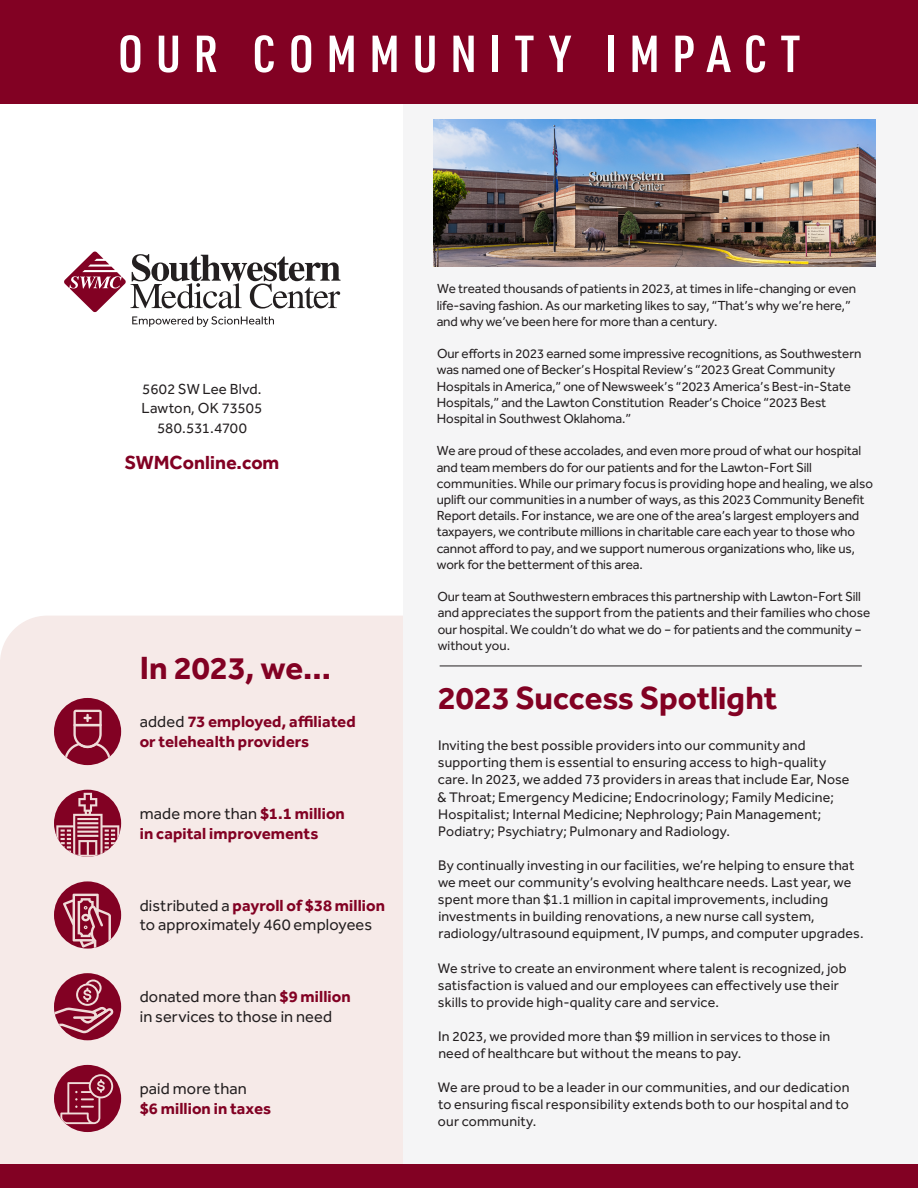
<style>
.page{position:relative;width:918px;height:1188px;background:#fff}
.page>*{position:absolute;margin:0;border:0;box-sizing:border-box;transform-origin:0 0}
.t1{font:600 51px "URWDIN Cond";letter-spacing:.245em;color:#fff}
.t2{font:700 33px "Effra CC";color:#820123}
.t3{font:700 19.5px "Effra CC";color:#820123}
.t4{font:16.5px/19.8px "Effra CC";letter-spacing:.005em;color:#231f20}
.t5{font:700 16.5px/19.8px "Effra CC";letter-spacing:.005em;color:#820123}
.t6{font:15px/19.5px "Effra CC";letter-spacing:.005em;color:#231f20;text-align:center}
.t7{font:14.25px/17.1px "Effra CC";letter-spacing:.015em;color:#231f20}
.t8{font:13.5px/16.2px "Effra CC";letter-spacing:-.01em;color:#231f20}
.s1{font-weight:400;color:#231f20}
.s2{font-weight:700;color:#820123}
</style>
<div class="page">
<div style="left:0;top:616px;width:403px;height:548px;background:#f6eae8"></div>
<div style="left:404px;top:104px;width:514px;height:1084px;background:#f5f5f6"></div>
<div style="left:0;top:0;width:918px;height:104px;background:#820123"></div>
<div style="left:0;top:1164px;width:918px;height:24px;background:#820123"></div>
<div style="left:54px;top:698px;width:67px;height:67px;background:#820123;border-radius:50%"></div>
<svg style="left:64px;top:710px;width:47px;height:55px"></svg>
<svg style="left:54px;top:790px;width:67px;height:67px"></svg>
<svg style="left:56px;top:793px;width:63px;height:64px;background:#af5b6e"></svg>
<div style="left:54px;top:881px;width:67px;height:68px;background:#820123;border-radius:50%"></div>
<svg style="left:63px;top:894px;width:48px;height:55px"></svg>
<div style="left:54px;top:973px;width:67px;height:67px;background:#820123;border-radius:50%"></div>
<svg style="left:54px;top:980px;width:60px;height:53px"></svg>
<div style="left:54px;top:1065px;width:67px;height:67px;background:#820123;border-radius:50%"></div>
<svg style="left:60px;top:1074px;width:53px;height:50px"></svg>
<hr style="left:440px;top:666px;width:422px;height:1px;background:#231f20">
<svg style="left:64px;top:251px;width:277px;height:76px"></svg>
<img style="left:434px;top:119px;width:442px;height:148px">
<p class="t1" style="left:118px;top:20px;width:684px">OUR COMMUNITY IMPACT</p>
<p class="t6" style="left:142px;top:380px;width:122px">5602 SW Lee Blvd.<br>Lawton, OK 73505<br>580.531.4700</p>
<p class="t3" style="left:125px;top:449px;width:156px">SWMConline.com</p>
<p class="t2" style="left:140px;top:646px;width:193px">In 2023, we...</p>
<p class="t5" style="left:140px;top:713px;width:217px"><span class="s1">added</span> 73 employed, affiliated or telehealth providers</p>
<p class="t4" style="left:140px;top:805px;width:207px">made more than <span class="s2">$1.1 million</span></p>
<p class="t5" style="left:140px;top:825px;width:180px">in capital improvements</p>
<p class="t4" style="left:140px;top:897px;width:247px">distributed a <span class="s2">payroll of $38 million </span>to approximately 460 employees</p>
<p class="t4" style="left:140px;top:989px;width:212px">donated more than <span class="s2">$9 million</span></p>
<p class="t4" style="left:140px;top:1008px;width:194px">in services to those in need</p>
<p class="t5" style="left:140px;top:1080px;width:133px"><span class="s1">paid more than<br></span>$6 million in taxes</p>
<p class="t8" style="left:437px;top:282px;width:421px">We treated thousands of patients in 2023, at times in life-changing or even life-saving fashion. As our marketing likes to say, “That’s why we’re here,” and why we’ve been here for more than a century.</p>
<p class="t8" style="left:437px;top:347px;width:426px">Our efforts in 2023 earned some impressive recognitions, as Southwestern was named one of Becker’s Hospital Review’s “2023 Great Community Hospitals in America,” one of Newsweek’s “2023 America’s Best-in-State Hospitals,” and the Lawton Constitution Reader’s Choice “2023 Best Hospital in Southwest Oklahoma.”</p>
<p class="t8" style="left:437px;top:444px;width:438px">We are proud of these accolades, and even more proud of what our hospital and team members do for our patients and for the Lawton-Fort Sill communities. While our primary focus is providing hope and healing, we also uplift our communities in a number of ways, as this 2023 Community Benefit Report details. For instance, we are one of the area’s largest employers and taxpayers, we contribute millions in charitable care each year to those who cannot afford to pay, and we support numerous organizations who, like us, work for the betterment of this area.</p>
<p class="t8" style="left:437px;top:590px;width:435px">Our team at Southwestern embraces this partnership with Lawton-Fort Sill and appreciates the support from the patients and their families who chose our hospital. We couldn’t do what we do ‒ for patients and the community ‒ without you.</p>
<p class="t2" style="left:438px;top:676px;width:341px">2023 Success Spotlight</p>
<p class="t7" style="left:437px;top:738px;width:414px">Inviting the best possible providers into our community and supporting them is essential to ensuring access to high-quality care. In 2023, we added 73 providers in areas that include Ear, Nose &amp; Throat; Emergency Medicine; Endocrinology; Family Medicine; Hospitalist; Internal Medicine; Nephrology; Pain Management; Podiatry; Psychiatry; Pulmonary and Radiology.</p>
<p class="t7" style="left:438px;top:858px;width:427px">By continually investing in our facilities, we’re helping to ensure that we meet our community’s evolving healthcare needs. Last year, we spent more than $1.1 million in capital improvements, including investments in building renovations, a new nurse call system, radiology/ultrasound equipment, IV pumps, and computer upgrades.</p>
<p class="t7" style="left:438px;top:961px;width:410px">We strive to create an environment where talent is recognized, job satisfaction is valued and our employees can effectively use their skills to provide high-quality care and service.</p>
<p class="t7" style="left:438px;top:1029px;width:394px">In 2023, we provided more than $9 million in services to those in need of healthcare but without the means to pay.</p>
<p class="t7" style="left:438px;top:1080px;width:413px;text-align:justify">We are proud to be a leader in our communities, and our dedication to ensuring fiscal responsibility extends both to our hospital and to our community.</p>
</div>
